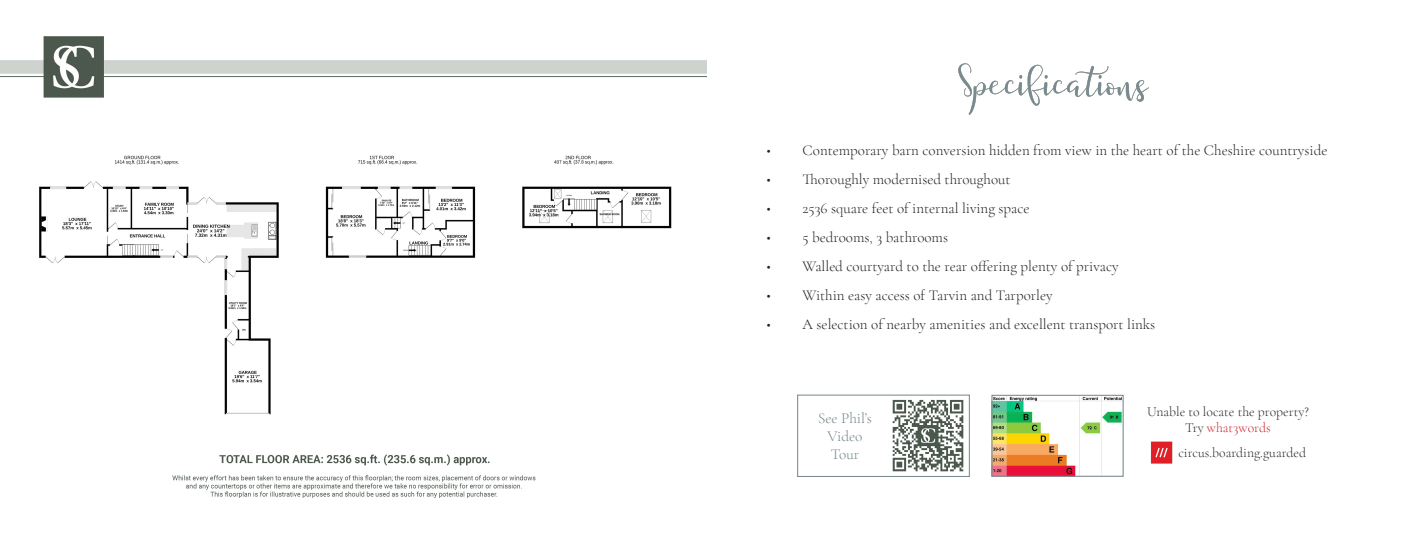
<style>
.page{position:relative;width:1412px;height:553px;background:#fff}
.page>*{position:absolute;margin:0;border:0;box-sizing:border-box;transform-origin:0 0}
.t1{font:300 15.2px "Cormorant Garamond";color:#718488}
.t2{font:300 15px "Cormorant Garamond";color:#231f20}
.t3{font:300 13.7px "Cormorant Garamond";color:#262626}
.t4{font:300 13.7px "Cormorant Garamond";color:#d1232a}
.s1{color:#262626}
</style>
<div class="page">
<img style="left:958px;top:63px;width:191px;height:52px">
<img style="left:0;top:36px;width:706px;height:62px">
<img style="left:39px;top:155px;width:633px;height:260px">
<img style="left:172px;top:454px;width:364px;height:44px">
<div style="left:797px;top:394px;width:173px;height:83px;border:1px solid #718488"></div>
<img style="left:993px;top:397px;width:128px;height:78px">
<div style="left:991px;top:395px;width:132px;height:82px;border:1px solid #718488"></div>
<img style="left:1150px;top:441px;width:23px;height:23px">
<img style="left:892px;top:399px;width:71px;height:72px">
<p class="t2" style="left:766px;top:141px;width:562px">• Contemporary barn conversion hidden from view in the heart of the Cheshire countryside</p>
<p class="t2" style="left:766px;top:170px;width:246px">• Thoroughly modernised throughout</p>
<p class="t2" style="left:766px;top:199px;width:265px">• 2536 square feet of internal living space</p>
<p class="t2" style="left:766px;top:228px;width:183px">• 5 bedrooms, 3 bathrooms</p>
<p class="t2" style="left:766px;top:257px;width:354px">• Walled courtyard to the rear offering plenty of privacy</p>
<p class="t2" style="left:766px;top:286px;width:288px">• Within easy access of Tarvin and Tarporley</p>
<p class="t2" style="left:766px;top:315px;width:390px">• A selection of nearby amenities and excellent transport links</p>
<p class="t3" style="left:1147px;top:403px;width:163px">Unable to locate the property?</p>
<p class="t4" style="left:1185px;top:420px;width:87px"><span class="s1">Try</span> what3words</p>
<p class="t1" style="left:818px;top:409px;width:56px">See Phil’s</p>
<p class="t1" style="left:827px;top:427px;width:36px">Video</p>
<p class="t1" style="left:831px;top:445px;width:30px">Tour</p>
<p class="t3" style="left:1178px;top:444px;width:129px">circus.boarding.guarded</p>
</div>
